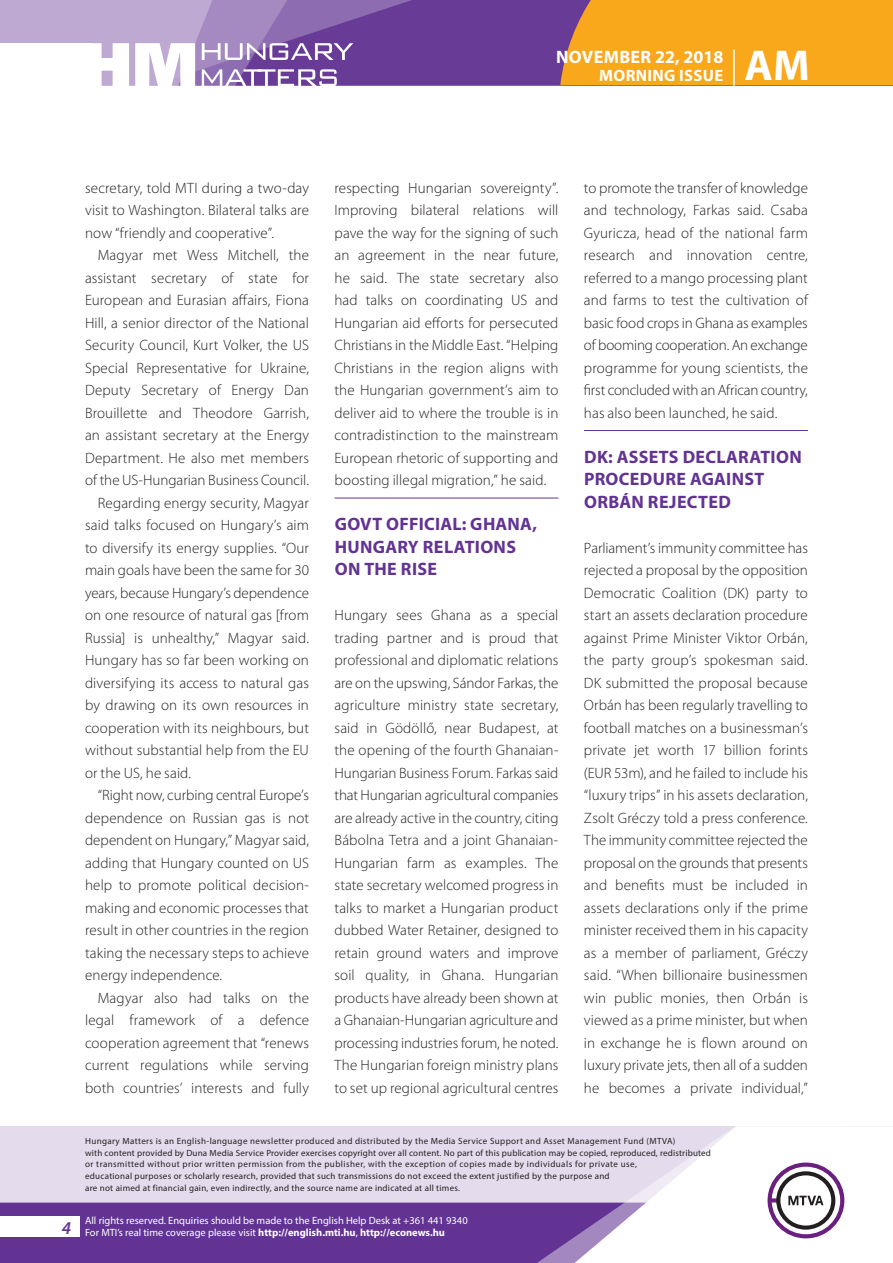
<style>
.page{position:relative;width:893px;height:1263px;background:#fff}
.page>*{position:absolute;margin:0;border:0;box-sizing:border-box;transform-origin:0 0}
.t1{font:700 43.35px "Myriad Pro";color:#fff}
.t2{font:700 18px/22.5px "Myriad Pro";letter-spacing:.015em;color:#623393}
.t3{font:700 18px "Myriad Pro";color:#fff}
.t4{font:italic 600 18px "Myriad Pro";color:#623393}
.t5{font:700 16.5px "Myriad Pro";color:#fff}
.t6{font:300 15px/22.5px "Myriad Pro";letter-spacing:.005em;color:#231f20;text-align:justify}
.t7{font:10.5px/12px "Myriad Pro";color:#fff}
.t8{font:9px/12px "Myriad Pro";letter-spacing:.03em;color:#231f20}
.s1{font-weight:700}
</style>
<div class="page">
<div style="left:0;top:1126px;width:893px;height:137px;background:#e4dcec"></div>
<div style="left:0;top:1202px;width:506px;height:61px;background:#623393"></div>
<svg style="left:506px;top:1202px;width:69px;height:61px;background:#6b3e99"></svg>
<svg style="left:575px;top:1126px;width:318px;height:137px"></svg>
<div style="left:0;top:1216px;width:79px;height:20px;background:#fff"></div>
<div style="left:0;top:0;width:893px;height:85px;background:#683b97"></div>
<div style="left:560px;top:0;width:333px;height:85px;background:#f9a71b"></div>
<hr style="left:733px;top:49px;width:2px;height:37px;background:#fff">
<svg style="left:0;top:0;width:479px;height:86px"></svg>
<hr style="left:334px;top:498px;width:224px;height:1px;background:#623393">
<hr style="left:584px;top:430px;width:224px;height:1px;background:#623393">
<p class="t3" style="left:556px;top:45px;width:26px">NOVEMBER</p>
<p class="t3" style="left:655px;top:45px;width:70px">22, 2018</p>
<p class="t5" style="left:599px;top:65px;width:12px">MORNING</p>
<p class="t5" style="left:679px;top:65px;width:10px">ISSUE</p>
<h1 class="t1" style="left:745px;top:37px;width:67px">AM</h1>
<p class="t6" style="left:85px;top:176px;width:225px">secretary, told MTI during a two-day visit to Washington. Bilateral talks are now “friendly and cooperative”.</p>
<p class="t6" style="left:98px;top:244px;width:213px">Magyar met Wess Mitchell, the</p>
<p class="t6" style="left:85px;top:266px;width:225px">assistant secretary of state for</p>
<p class="t6" style="left:85px;top:289px;width:225px">European and Eurasian affairs, Fiona</p>
<p class="t6" style="left:85px;top:311px;width:225px">Hill, a senior director of the National</p>
<p class="t6" style="left:85px;top:334px;width:225px">Security Council, Kurt Volker, the US</p>
<p class="t6" style="left:85px;top:356px;width:225px">Special Representative for Ukraine,</p>
<p class="t6" style="left:85px;top:379px;width:225px">Deputy Secretary of Energy Dan</p>
<p class="t6" style="left:85px;top:401px;width:225px">Brouillette and Theodore Garrish,</p>
<p class="t6" style="left:85px;top:424px;width:225px">an assistant secretary at the Energy</p>
<p class="t6" style="left:85px;top:446px;width:225px">Department. He also met members</p>
<p class="t6" style="left:85px;top:469px;width:225px">of the US-Hungarian Business Council.</p>
<p class="t6" style="left:98px;top:491px;width:213px">Regarding energy security, Magyar</p>
<p class="t6" style="left:85px;top:514px;width:225px">said talks focused on Hungary’s aim</p>
<p class="t6" style="left:85px;top:536px;width:225px">to diversify its energy supplies. “Our</p>
<p class="t6" style="left:85px;top:559px;width:225px">main goals have been the same for 30</p>
<p class="t6" style="left:85px;top:581px;width:225px">years, because Hungary’s dependence</p>
<p class="t6" style="left:85px;top:604px;width:225px">on one resource of natural gas [from</p>
<p class="t6" style="left:85px;top:626px;width:225px">Russia] is unhealthy,” Magyar said.</p>
<p class="t6" style="left:85px;top:649px;width:225px">Hungary has so far been working on</p>
<p class="t6" style="left:85px;top:671px;width:225px">diversifying its access to natural gas</p>
<p class="t6" style="left:85px;top:694px;width:225px">by drawing on its own resources in</p>
<p class="t6" style="left:85px;top:716px;width:225px">cooperation with its neighbours, but</p>
<p class="t6" style="left:85px;top:739px;width:225px">without substantial help from the EU</p>
<p class="t6" style="left:85px;top:761px;width:108px">or the US, he said.</p>
<p class="t6" style="left:98px;top:784px;width:213px">“Right now, curbing central Europe’s</p>
<p class="t6" style="left:85px;top:806px;width:225px">dependence on Russian gas is not</p>
<p class="t6" style="left:85px;top:829px;width:225px">dependent on Hungary,” Magyar said,</p>
<p class="t6" style="left:85px;top:851px;width:225px">adding that Hungary counted on US</p>
<p class="t6" style="left:85px;top:874px;width:225px">help to promote political decision-</p>
<p class="t6" style="left:85px;top:896px;width:225px">making and economic processes that</p>
<p class="t6" style="left:85px;top:919px;width:225px">result in other countries in the region</p>
<p class="t6" style="left:85px;top:941px;width:225px">taking the necessary steps to achieve</p>
<p class="t6" style="left:85px;top:964px;width:139px">energy independence.</p>
<p class="t6" style="left:98px;top:986px;width:213px">Magyar also had talks on the</p>
<p class="t6" style="left:85px;top:1009px;width:225px">legal framework of a defence</p>
<p class="t6" style="left:85px;top:1031px;width:225px">cooperation agreement that “renews</p>
<p class="t6" style="left:85px;top:1054px;width:225px">current regulations while serving</p>
<p class="t6" style="left:85px;top:1076px;width:225px">both countries’ interests and fully</p>
<p class="t6" style="left:334px;top:176px;width:225px">respecting Hungarian sovereignty”.<br>Improving bilateral relations will pave the way for the signing of such an agreement in the near future, he said. The state secretary also had talks on coordinating US and Hungarian aid efforts for persecuted Christians in the Middle East. “Helping Christians in the region aligns with the Hungarian government’s aim to deliver aid to where the trouble is in contradistinction to the mainstream European rhetoric of supporting and boosting illegal migration,” he said.</p>
<p class="t2" style="left:335px;top:512px;width:204px">GOVT OFFICIAL: GHANA,<br>HUNGARY RELATIONS<br>ON THE RISE</p>
<p class="t6" style="left:334px;top:604px;width:225px">Hungary sees Ghana as a special trading partner and is proud that professional and diplomatic relations are on the upswing, Sándor Farkas, the agriculture ministry state secretary, said in Gödöllő, near Budapest, at the opening of the fourth Ghanaian-Hungarian Business Forum. Farkas said that Hungarian agricultural companies are already active in the country, citing Bábolna Tetra and a joint Ghanaian-Hungarian farm as examples. The state secretary welcomed progress in talks to market a Hungarian product dubbed Water Retainer, designed to retain ground waters and improve soil quality, in Ghana. Hungarian products have already been shown at a Ghanaian-Hungarian agriculture and processing industries forum, he noted.<br>The Hungarian foreign ministry plans to set up regional agricultural centres</p>
<p class="t6" style="left:584px;top:176px;width:225px">to promote the transfer of knowledge and technology, Farkas said. Csaba Gyuricza, head of the national farm research and innovation centre, referred to a mango processing plant and farms to test the cultivation of basic food crops in Ghana as examples of booming cooperation. An exchange programme for young scientists, the first concluded with an African country, has also been launched, he said.</p>
<p class="t2" style="left:584px;top:445px;width:219px">DK: ASSETS DECLARATION<br>PROCEDURE AGAINST<br>ORBÁN REJECTED</p>
<p class="t6" style="left:584px;top:536px;width:225px">Parliament’s immunity committee has rejected a proposal by the opposition Democratic Coalition (DK) party to start an assets declaration procedure against Prime Minister Viktor Orbán, the party group’s spokesman said.<br>DK submitted the proposal because Orbán has been regularly travelling to football matches on a businessman’s private jet worth 17 billion forints (EUR 53m), and he failed to include his “luxury trips” in his assets declaration, Zsolt Gréczy told a press conference.<br>The immunity committee rejected the proposal on the grounds that presents and benefits must be included in assets declarations only if the prime minister received them in his capacity as a member of parliament, Gréczy said. “When billionaire businessmen win public monies, then Orbán is viewed as a prime minister, but when in exchange he is flown around on luxury private jets, then all of a sudden he becomes a private individual,”</p>
<p class="t4" style="left:62px;top:1217px;width:11px">4</p>
<p class="t8" style="left:85px;top:1134px;width:627px">Hungary Matters is an English-language newsletter produced and distributed by the Media Service Support and Asset Management Fund (MTVA)<br>with content provided by Duna Media Service Provider exercises copyright over all content. No part of this publication may be copied, reproduced, redistributed or transmitted without prior written permission from the publisher, with the exception of copies made by individuals for private use,<br>educational purposes or scholarly research, provided that such transmissions do not exceed the extent justified by the purpose and<br>are not aimed at financial gain, even indirectly, and the source name are indicated at all times.</p>
<p class="t7" style="left:85px;top:1214px;width:384px">All rights reserved. Enquiries should be made to the English Help Desk at +361 441 9340<br>For MTI’s real time coverage please visit <span class="s1">HTTP://ENGLISH.MTI.HU</span>, <span class="s1">HTTP://ECONEWS.HU</span></p>
</div>
